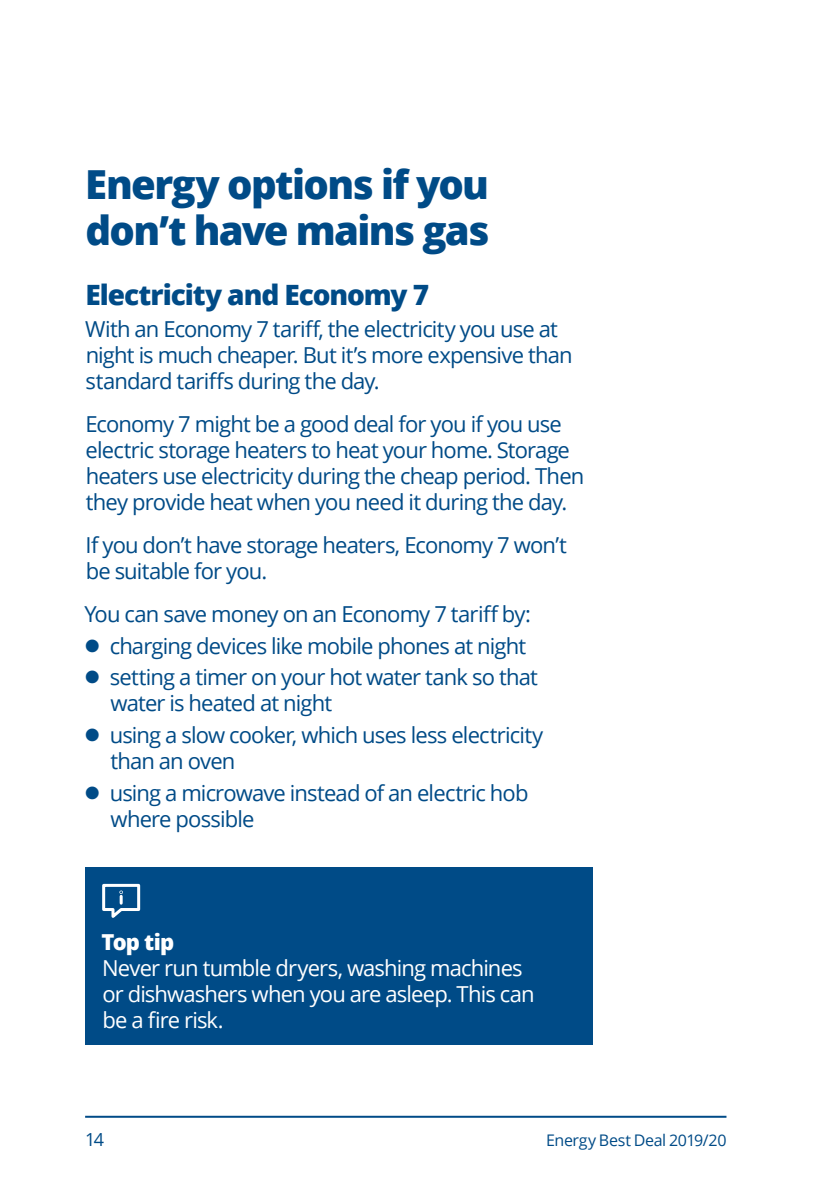
<style>
.page{position:relative;width:840px;height:1191px;background:#fff}
.page>*{position:absolute;margin:0;border:0;box-sizing:border-box;transform-origin:0 0}
.t1{font:800 40px/46px "Open Sans";letter-spacing:-.04em;color:#004b87}
.t2{font:800 28px "Open Sans";letter-spacing:-.04em;color:#004b87}
.t3{font:22px/26px "Open Sans";letter-spacing:-.04em;color:#004b87}
.t4{font:22px/26px "Open Sans";letter-spacing:-.04em;color:#fff}
.t5{font:800 22px "Open Sans";letter-spacing:-.035em;color:#fff}
.t6{font:18px "Open Sans";color:#004b87}
.t7{font:16px "Open Sans";letter-spacing:-.025em;color:#004b87}
</style>
<div class="page">
<div style="left:85px;top:867px;width:507px;height:177px;background:#004b87"></div>
<svg style="left:102px;top:883px;width:39px;height:35px"></svg>
<hr style="left:85px;top:1115px;width:641px;height:2px;background:#004b87">
<h1 class="t1" style="left:85px;top:159px;width:405px">Energy options if you don’t have mains gas</h1>
<p class="t2" style="left:85px;top:274px;width:345px">Electricity and Economy 7</p>
<p class="t3" style="left:85px;top:315px;width:488px">With an Economy 7 tariff, the electricity you use at night is much cheaper. But it’s more expensive than standard tariffs during the day.</p>
<p class="t3" style="left:85px;top:410px;width:500px">Economy 7 might be a good deal for you if you use electric storage heaters to heat your home. Storage heaters use electricity during the cheap period. Then they provide heat when you need it during the day.</p>
<p class="t3" style="left:86px;top:531px;width:482px">If you don’t have storage heaters, Economy 7 won’t be suitable for you.</p>
<p class="t3" style="left:84px;top:600px;width:448px">You can save money on an Economy 7 tariff by:</p>
<p class="t3" style="left:84px;top:632px;width:443px">● charging devices like mobile phones at night</p>
<p class="t3" style="left:110px;top:664px;width:429px;text-indent:-26px">● setting a timer on your hot water tank so that water is heated at night</p>
<p class="t3" style="left:110px;top:721px;width:434px;text-indent:-26px">● using a slow cooker, which uses less electricity than an oven</p>
<p class="t3" style="left:110px;top:779px;width:419px;text-indent:-26px">● using a microwave instead of an electric hob where possible</p>
<p class="t5" style="left:101px;top:925px;width:74px">Top tip</p>
<p class="t4" style="left:102px;top:954px;width:434px">Never run tumble dryers, washing machines or dishwashers when you are asleep. This can be a fire risk.</p>
<p class="t6" style="left:85px;top:1127px;width:21px">14</p>
<p class="t7" style="left:546px;top:1129px;width:182px">Energy Best Deal 2019/20</p>
</div>
